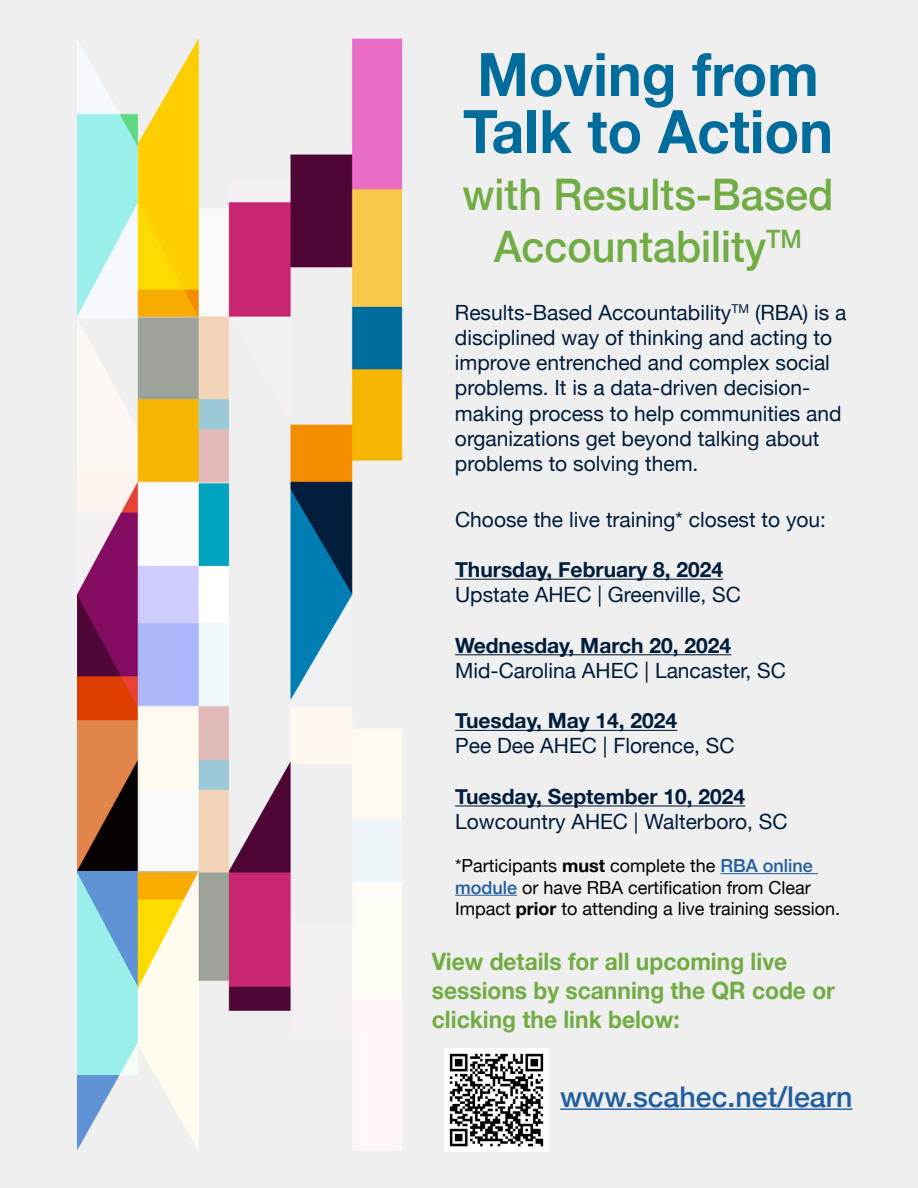
<style>
.page{position:relative;width:918px;height:1188px;background:#fff}
.page>*{position:absolute;margin:0;border:0;box-sizing:border-box;transform-origin:0 0}
.t1{font:700 60px/57px "Helvetica Neue";color:#006c9c;scale:.95 1}
.t2{font:500 43.5px/52.2px "Helvetica Neue";color:#72ac44;text-align:center;scale:.95 1}
.t3{font:500 28.5px "Helvetica Neue";color:#215e9e}
.t4{font:700 24px/28.8px "Helvetica Neue";color:#72ac44;scale:.95 1}
.t5{font:21px/25.2px "Helvetica Neue";color:#001d3b}
.t6{font:18px/21.6px "Helvetica Neue";color:#000}
.s1{font-weight:700}
.s2{font-weight:500;color:#215e9e}
</style>
<div class="page">
<img style="left:0;top:0;width:918px;height:1188px">
<hr style="left:455px;top:579px;width:268px;height:1px;background:#001d3b">
<hr style="left:455px;top:654px;width:276px;height:1px;background:#001d3b">
<hr style="left:455px;top:730px;width:222px;height:1px;background:#001d3b">
<hr style="left:455px;top:805px;width:290px;height:2px;background:#001d3b">
<hr style="left:720px;top:873px;width:98px;height:1px;background:#215e9e">
<hr style="left:455px;top:895px;width:62px;height:1px;background:#215e9e">
<img style="left:445px;top:1049px;width:103px;height:103px">
<hr style="left:560px;top:1108px;width:293px;height:2px;background:#215e9e">
<h1 class="t1" style="left:463px;top:48px;width:391px">Moving from<br>Talk to Action</h1>
<h1 class="t2" style="left:463px;top:165px;width:392px">with Results-Based<br>Accountability<sup>TM</sup></h1>
<p class="t5" style="left:455px;top:301px;width:393px">Results-Based Accountability<sup>TM</sup> (RBA) is a disciplined way of thinking and acting to improve entrenched and complex social problems. It is a data-driven decision&shy;making process to help communities and organizations get beyond talking about problems to solving them.</p>
<p class="t5" style="left:455px;top:508px;width:373px">Choose the live training* closest to you:</p>
<p class="t5" style="left:455px;top:558px;width:287px"><span class="s1">Thursday, February 8, 2024<br></span>Upstate AHEC | Greenville, SC</p>
<p class="t5" style="left:455px;top:634px;width:332px"><span class="s1">Wednesday, March 20, 2024<br></span>Mid-Carolina AHEC | Lancaster, SC</p>
<p class="t5" style="left:455px;top:709px;width:281px"><span class="s1">Tuesday, May 14, 2024<br></span>Pee Dee AHEC | Florence, SC</p>
<p class="t5" style="left:455px;top:785px;width:334px"><span class="s1">Tuesday, September 10, 2024<br></span>Lowcountry AHEC | Walterboro, SC</p>
<p class="t6" style="left:455px;top:856px;width:387px">*Participants <span class="s1">must</span> complete the <span class="s2">RBA online module</span> or have RBA certification from Clear<br>Impact <span class="s1">prior</span> to attending a live training session.</p>
<p class="t4" style="left:432px;top:948px;width:426px">View details for all upcoming live sessions by scanning the QR code or clicking the link below:</p>
<p class="t3" style="left:560px;top:1074px;width:294px">www.scahec.net/learn</p>
</div>
